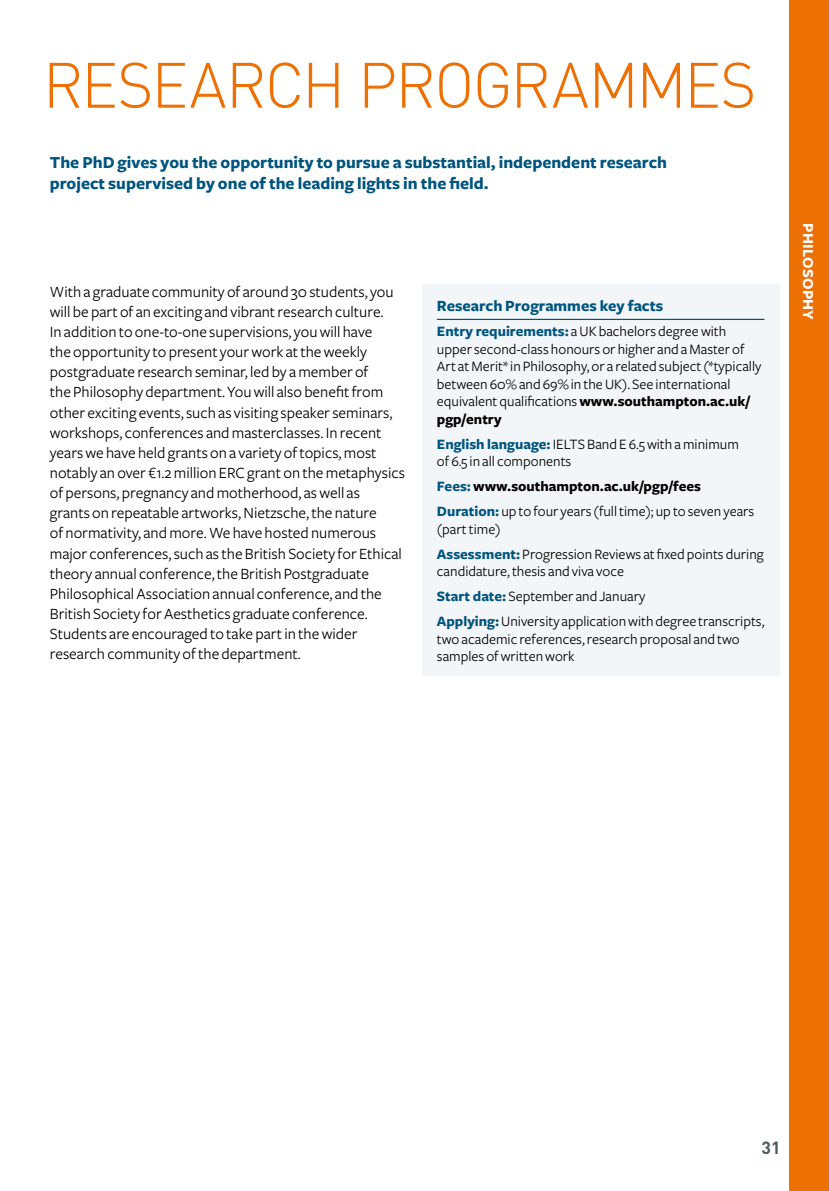
<style>
.page{position:relative;width:829px;height:1191px;background:#fff}
.page>*{position:absolute;margin:0;border:0;box-sizing:border-box;transform-origin:0 0}
.t1{font:300 63px "DINOT";letter-spacing:-.025em;color:#ed7004}
.t2{font:700 17.5px/21px "Freight Sans";color:#00557f}
.t3{font:700 17.5px "DINOT";color:#4c5a62}
.t4{font:16.1px/20.1px "Freight Sans";color:#000}
.t5{font:700 16.1px "Freight Sans";color:#00557f}
.t6{font:700 15.75px "Freight Sans";letter-spacing:.01em;color:#fff}
.t7{font:14.88px/17.5px "Freight Sans";color:#000}
.s1{font-weight:700;color:#00557f}
.s2{font-weight:700}
</style>
<div class="page">
<div style="left:422px;top:285px;width:357px;height:391px;background:#f3f6f8"></div>
<hr style="left:437px;top:319px;width:327px;height:1px;background:#00557f">
<div style="left:789px;top:0;width:39px;height:1191px;background:#ed7004"></div>
<h1 class="t1" style="left:43px;top:37px;width:715px">RESEARCH PROGRAMMES</h1>
<p class="t2" style="left:50px;top:152px;width:618px">The PhD gives you the opportunity to pursue a substantial, independent research project supervised by one of the leading lights in the field.</p>
<p class="t4" style="left:50px;top:282px;width:356px">With a graduate community of around 30students, you will be part of an exciting and vibrantresearch culture.<br>In addition to one-to-one supervisions, youwill have<br>the opportunity to present yourwork attheweekly postgraduate research seminar, led by amember of<br>the Philosophy department. Youwill also benefitfrom other exciting events,such as visiting speakerseminars, workshops, conferences andmasterclasses. In recent yearswe have held grants on a variety oftopics,most notably an over €1.2million ERCgrant on themetaphysics of persons, pregnancy andmotherhood, aswell as<br>grants on repeatable artworks,Nietzsche,the nature<br>of normativity, andmore.We have hosted numerous major conferences,such asthe British Society for Ethical theory annual conference,the British Postgraduate PhilosophicalAssociation annual conference, and the British Society forAesthetics graduate conference.<br>Students are encouraged to take partin thewider research community ofthe department.</p>
<p class="t5" style="left:437px;top:297px;width:228px">Research Programmes key facts</p>
<p class="t7" style="left:437px;top:323px;width:326px"><span class="s1">Entry requirements:</span> aUK bachelors degreewith uppersecond-class honours or higher and aMaster of Art atMerit*in Philosophy, or a related subject(*typically between 60%and 69%in theUK). See international equivalent qualifications<span class="s2">www.southampton.ac.uk/ pgp/entry</span></p>
<p class="t7" style="left:437px;top:435px;width:303px"><span class="s1">English language:</span>IELTS Band E 6.5with aminimum of 6.5 in all components</p>
<p class="t7" style="left:437px;top:474px;width:319px;line-height:25px"><span class="s1">Fees:</span><span class="s2">www.southampton.ac.uk/pgp/fees<br></span><span class="s1">Duration:</span> up to four years(fulltime); up to seven years</p>
<p class="t7" style="left:437px;top:516px;width:328px;line-height:25px">(parttime)<br><span class="s1">Assessment:</span> Progression Reviews at fixed points during</p>
<p class="t7" style="left:437px;top:559px;width:329px;line-height:25px">candidature,thesis and viva voce<br><span class="s1">Start date:</span> September and January<br><span class="s1">Applying:</span>University applicationwith degree transcripts,</p>
<p class="t7" style="left:437px;top:630px;width:304px">two academic references,research proposal and two samples ofwrittenwork</p>
<p class="t6" style="left:816px;top:223px;width:98px;rotate:90deg">PHILOSOPHY</p>
<p class="t3" style="left:761px;top:1133px;width:21px">31</p>
</div>
